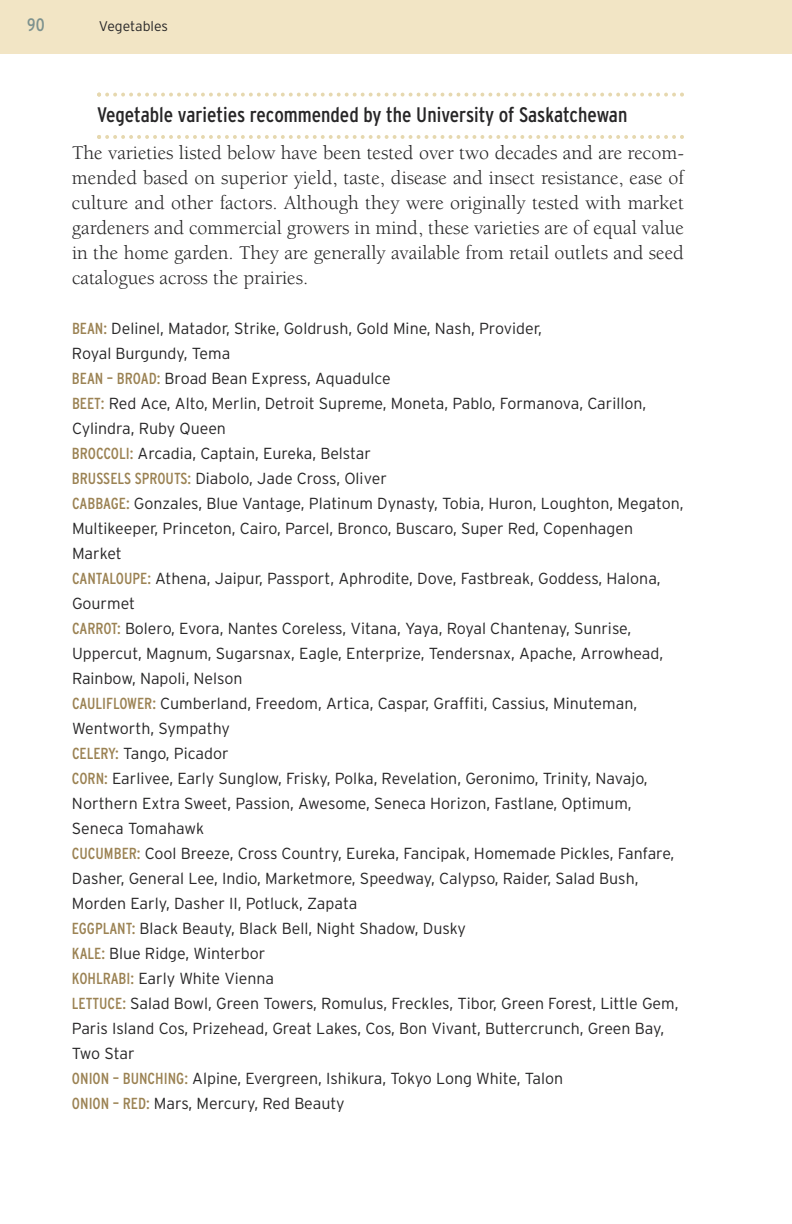
<style>
.page{position:relative;width:792px;height:1224px;background:#fff}
.page>*{position:absolute;margin:0;border:0;box-sizing:border-box;transform-origin:0 0}
.t1{font:condensed 21px "Interstate";color:#272627}
.t2{font:20px/25px "Berkeley";color:#272627;text-align:justify}
.t3{font:condensed 18px "Interstate";color:#7d928e}
.t4{font:300 16px/25px "Interstate";color:#272627}
.t5{font:300 14px "Interstate";color:#272627}
.s1{font-weight:400;font-stretch:condensed;color:#9b8253}
</style>
<div class="page">
<svg style="left:97px;top:93px;width:587px;height:4px"></svg>
<svg style="left:97px;top:135px;width:587px;height:4px"></svg>
<div style="left:0;top:0;width:792px;height:54px;background:#f2e5c5"></div>
<p class="t3" style="left:27px;top:15px;width:19px">90</p>
<p class="t5" style="left:99px;top:18px;width:71px">Vegetables</p>
<h1 class="t1" style="left:97px;top:102px;width:532px">Vegetable varieties recommended by the University of Saskatchewan</h1>
<p class="t2" style="left:72px;top:142px;width:614px">The varieties listed below have been tested over two decades and are recom&shy;mended based on superior yield, taste, disease and insect resistance, ease of culture and other factors. Although they were originally tested with market gardeners and commercial growers in mind, these varieties are of equal value in the home garden. They are generally available from retail outlets and seed catalogues across the prairies.</p>
<p class="t4" style="left:72px;top:316px;width:613px"><span class="s1">BEAN:</span> Delinel, Matador, Strike, Goldrush, Gold Mine, Nash, Provider,<br>Royal Burgundy, Tema<br><span class="s1">BEAN – BROAD:</span> Broad Bean Express, Aquadulce<br><span class="s1">BEET:</span> Red Ace, Alto, Merlin, Detroit Supreme, Moneta, Pablo, Formanova, Carillon, Cylindra, Ruby Queen<br><span class="s1">BROCCOLI:</span> Arcadia, Captain, Eureka, Belstar<br><span class="s1">BRUSSELS SPROUTS:</span> Diabolo, Jade Cross, Oliver<br><span class="s1">CABBAGE:</span> Gonzales, Blue Vantage, Platinum Dynasty, Tobia, Huron, Loughton, Megaton, Multikeeper, Princeton, Cairo, Parcel, Bronco, Buscaro, Super Red, Copenhagen Market<br><span class="s1">CANTALOUPE:</span> Athena, Jaipur, Passport, Aphrodite, Dove, Fastbreak, Goddess, Halona, Gourmet<br><span class="s1">CARROT:</span> Bolero, Evora, Nantes Coreless, Vitana, Yaya, Royal Chantenay, Sunrise, Uppercut, Magnum, Sugarsnax, Eagle, Enterprize, Tendersnax, Apache, Arrowhead, Rainbow, Napoli, Nelson<br><span class="s1">CAULIFLOWER:</span> Cumberland, Freedom, Artica, Caspar, Graffiti, Cassius, Minuteman, Wentworth, Sympathy<br><span class="s1">CELERY:</span> Tango, Picador<br><span class="s1">CORN:</span> Earlivee, Early Sunglow, Frisky, Polka, Revelation, Geronimo, Trinity, Navajo, Northern Extra Sweet, Passion, Awesome, Seneca Horizon, Fastlane, Optimum, Seneca Tomahawk<br><span class="s1">CUCUMBER:</span> Cool Breeze, Cross Country, Eureka, Fancipak, Homemade Pickles, Fanfare, Dasher, General Lee, Indio, Marketmore, Speedway, Calypso, Raider, Salad Bush, Morden Early, Dasher II, Potluck, Zapata<br><span class="s1">EGGPLANT:</span> Black Beauty, Black Bell, Night Shadow, Dusky<br><span class="s1">KALE:</span> Blue Ridge, Winterbor<br><span class="s1">KOHLRABI:</span> Early White Vienna<br><span class="s1">LETTUCE:</span> Salad Bowl, Green Towers, Romulus, Freckles, Tibor, Green Forest, Little Gem, Paris Island Cos, Prizehead, Great Lakes, Cos, Bon Vivant, Buttercrunch, Green Bay, Two Star<br><span class="s1">ONION – BUNCHING:</span> Alpine, Evergreen, Ishikura, Tokyo Long White, Talon<br><span class="s1">ONION – RED:</span> Mars, Mercury, Red Beauty</p>
</div>
